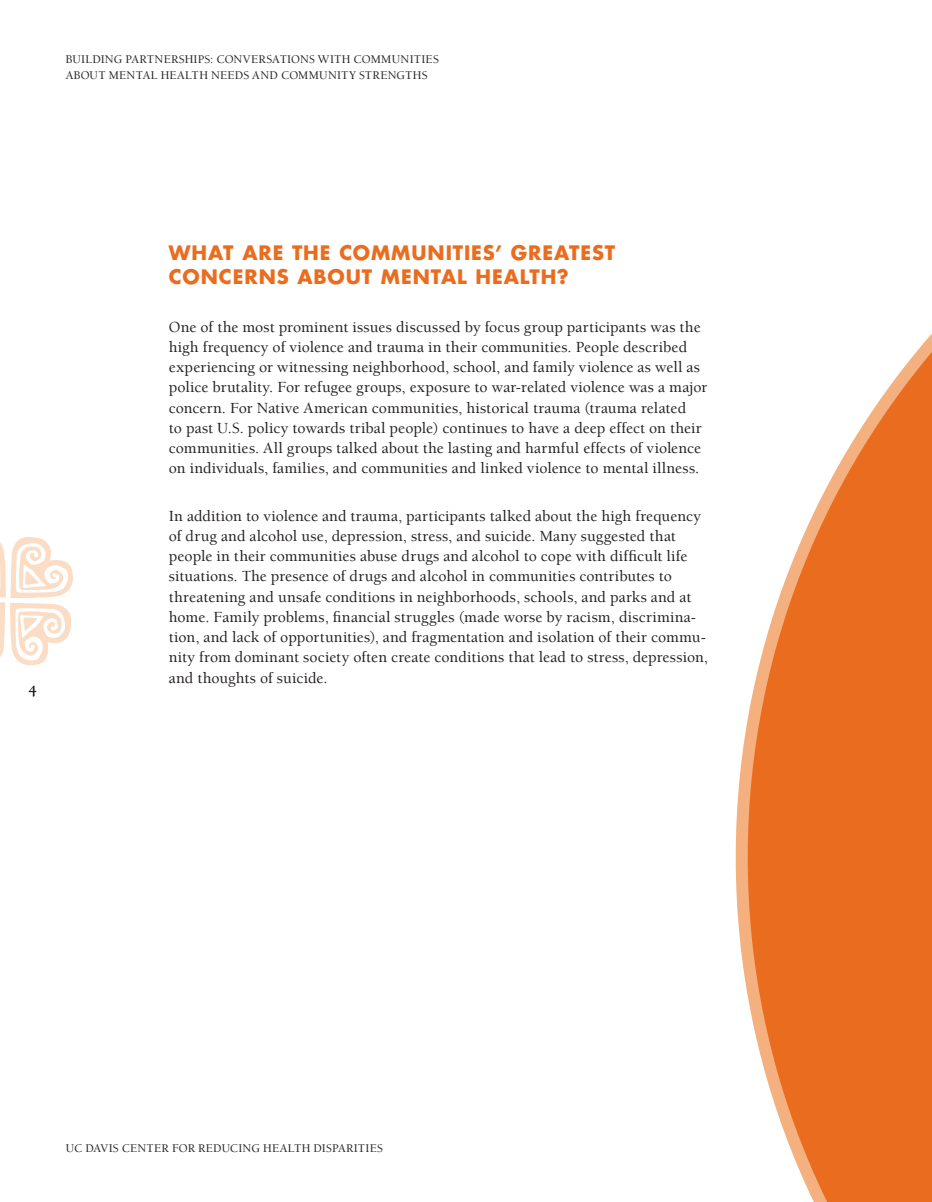
<style>
.page{position:relative;width:932px;height:1202px;background:#fff}
.page>*{position:absolute;margin:0;border:0;box-sizing:border-box;transform-origin:0 0}
.head{font:700 19.5px/24px "Futura UC Davis";letter-spacing:.045em;color:#ea6d1f}
.body{font:500 15.75px/20.2px "Berkeley UC Davis";letter-spacing:.005em;color:#231f20}
.body-2{font:500 12px/16.5px "Berkeley UC Davis";letter-spacing:.02em;color:#231f20}
</style>
<div class="page">
<svg style="left:0;top:537px;width:73px;height:129px"></svg>
<svg style="left:735px;top:333px;width:197px;height:869px"></svg>
<p class="body-2" style="left:66px;top:50px;width:374px">BUILDING PARTNERSHIPS: CONVERSATIONS WITH COMMUNITIES<br>ABOUT MENTAL HEALTH NEEDS AND COMMUNITY STRENGTHS</p>
<p class="body" style="left:28px;top:681px;width:10px">4</p>
<p class="head" style="left:169px;top:241px;width:448px">WHAT ARE THE COMMUNITIES’ GREATEST<br>CONCERNS ABOUT MENTAL HEALTH?</p>
<p class="body" style="left:169px;top:316px;width:540px">One of the most prominent issues discussed by focus group participants was the high frequency of violence and trauma in their communities. People described experiencing or witnessing neighborhood, school, and family violence as well as police brutality. For refugee groups, exposure to war-related violence was a major concern. For Native American communities, historical trauma (trauma related<br>to past U.S. policy towards tribal people) continues to have a deep effect on their communities. All groups talked about the lasting and harmful effects of violence on individuals, families, and communities and linked violence to mental illness.</p>
<p class="body" style="left:169px;top:505px;width:540px">In addition to violence and trauma, participants talked about the high frequency of drug and alcohol use, depression, stress, and suicide. Many suggested that people in their communities abuse drugs and alcohol to cope with difficult life situations. The presence of drugs and alcohol in communities contributes to threatening and unsafe conditions in neighborhoods, schools, and parks and at home. Family problems, financial struggles (made worse by racism, discrimina&shy;tion, and lack of opportunities), and fragmentation and isolation of their commu&shy;nity from dominant society often create conditions that lead to stress, depression, and thoughts of suicide.</p>
<p class="body-2" style="left:66px;top:1140px;width:319px">UC DAVIS CENTER FOR REDUCING HEALTH DISPARITIES</p>
</div>
